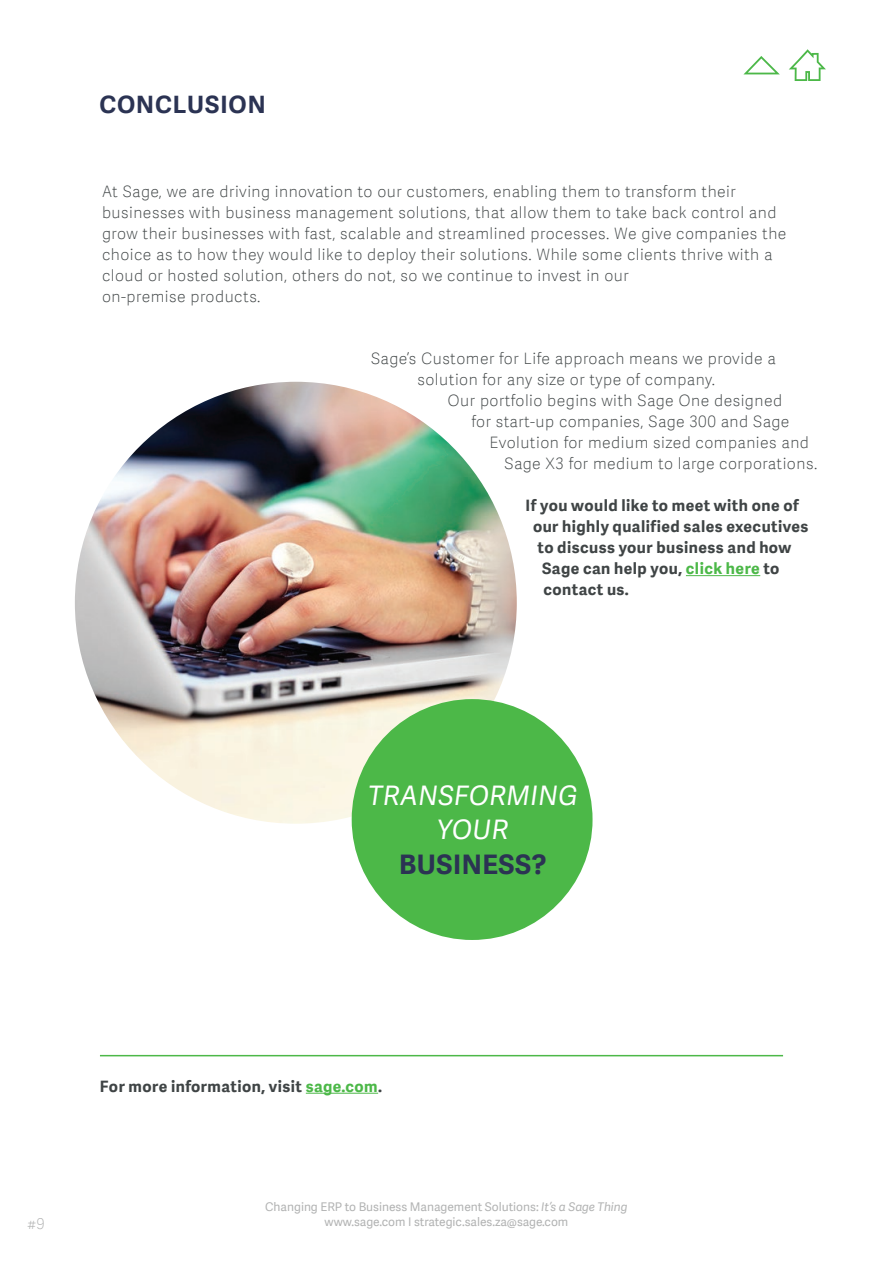
<style>
.page{position:relative;width:893px;height:1263px;background:#fff}
.page>*{position:absolute;margin:0;border:0;box-sizing:border-box;transform-origin:0 0}
.t1{font:italic 27px/34.5px "Adelle Sans SAGE";letter-spacing:.02em;color:#fff}
.t2{font:700 27px "Adelle Sans SAGE";letter-spacing:.02em;color:#2b3353}
.t3{font:700 24px "Adelle Sans SAGE";letter-spacing:.04em;color:#2b3353}
.t4{font:15.75px/21px "Adelle Sans SAGE Th";letter-spacing:.03em;color:#3f4445}
.t5{font:700 15.75px "Adelle Sans SAGE";letter-spacing:.03em;color:#3f4445}
.t6{font:15px "Adelle Sans SAGE Th";color:#b2b3b3}
.t7{font:12px/14.4px "Adelle Sans SAGE";color:#b2b3b3;text-align:center}
.s1{color:#4cb848}
.s2{font-style:italic}
</style>
<div class="page">
<img style="left:75px;top:382px;width:442px;height:442px;border-radius:221px">
<div style="left:352px;top:699px;width:241px;height:241px;background:#4cb848;border-radius:50%"></div>
<hr style="left:100px;top:1055px;width:683px;height:1px;background:#4cb848">
<svg style="left:789px;top:49px;width:37px;height:32px"></svg>
<svg style="left:744px;top:56px;width:36px;height:18px"></svg>
<hr style="left:686px;top:575px;width:74px;height:1px;background:#4cb848">
<hr style="left:306px;top:1093px;width:72px;height:1px;background:#4cb848">
<h2 class="t3" style="left:99px;top:86px;width:168px">Conclusion</h2>
<p class="t4" style="left:102px;top:180px;width:686px">At Sage, we are driving innovation to our customers, enabling them to transform their businesses with business management solutions, that allow them to take back control and grow their businesses with fast, scalable and streamlined processes. We give companies the choice as to how they would like to deploy their solutions. While some clients thrive with a cloud or hosted solution, others do not, so we continue to invest in our<br>on-premise products.</p>
<p class="t4" style="left:417px;top:348px;width:360px;text-indent:-46px">Sage’s Customer for Life approach means we provide a solution for any size or type of company.</p>
<p class="t4" style="left:447px;top:390px;width:336px">Our portfolio begins with Sage One designed</p>
<p class="t4" style="left:471px;top:411px;width:319px">for start-up companies, Sage 300 and Sage</p>
<p class="t4" style="left:489px;top:432px;width:321px">Evolution for medium sized companies and</p>
<p class="t4" style="left:504px;top:453px;width:314px">Sage X3 for medium to large corporations.</p>
<p class="t5" style="left:525px;top:494px;width:275px">If you would like to meet with one of</p>
<p class="t5" style="left:533px;top:515px;width:277px">our highly qualified sales executives</p>
<p class="t5" style="left:537px;top:536px;width:255px">to discuss your business and how</p>
<p class="t5" style="left:542px;top:557px;width:239px">Sage can help you, <span class="s1">click here</span> to</p>
<p class="t5" style="left:543px;top:578px;width:87px">contact us.</p>
<h1 class="t1" style="left:437px;top:777px;width:71px;text-indent:-69px">TRANSFORMING<br>YOU</h1>
<h1 class="t1" style="left:492px;top:812px;width:18px">R</h1>
<h1 class="t2" style="left:399px;top:844px;width:149px">business?</h1>
<p class="t6" style="left:27px;top:1213px;width:19px">#9</p>
<p class="t5" style="left:100px;top:1075px;width:284px">For more information, visit <span class="s1">sage.com</span>.</p>
<p class="t7" style="left:265px;top:1199px;width:364px">Changing ERP to Business M anagement Solutions: <span class="s2">IT’S A SAGE THING </span>www.sage.com I strategic.sales.za@sage.com</p>
</div>
